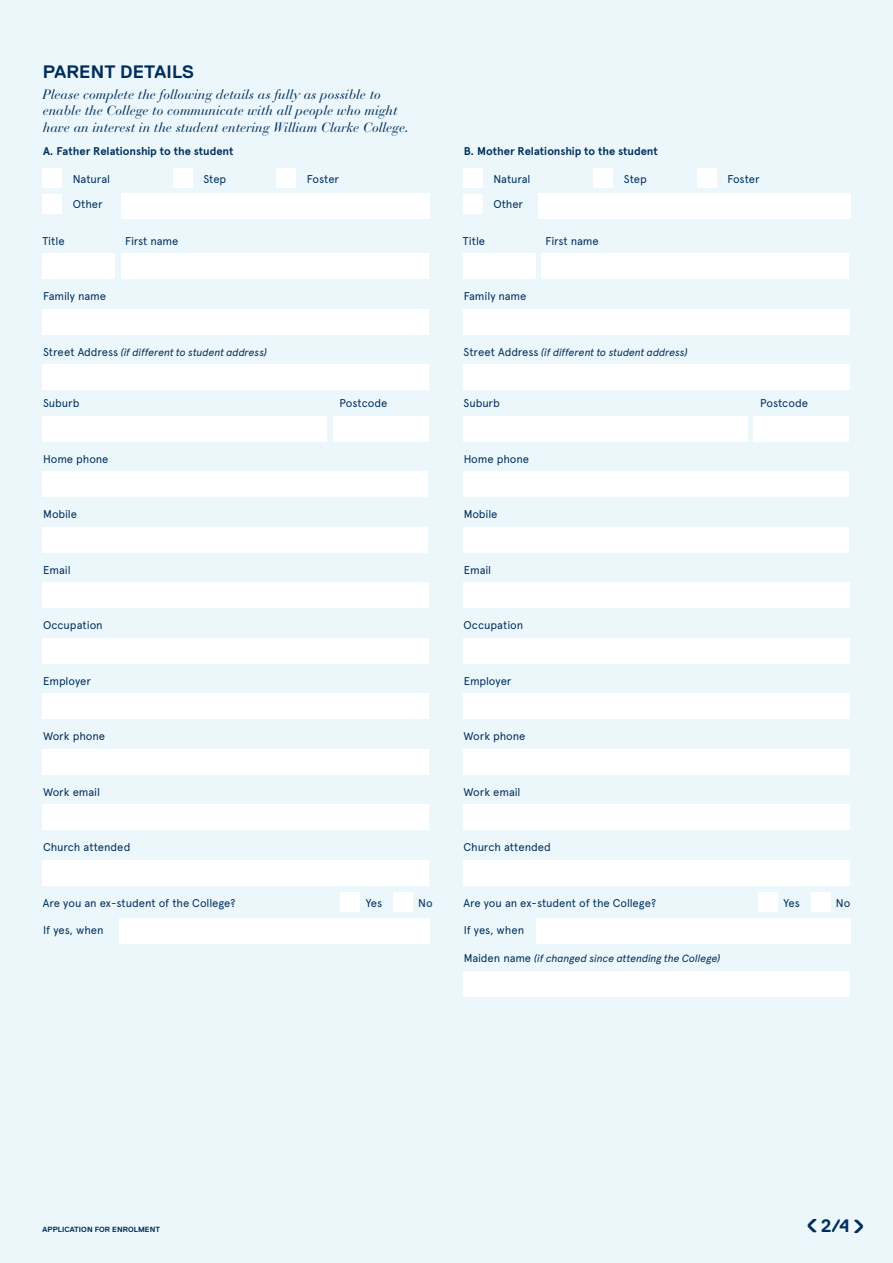
<style>
.page{position:relative;width:893px;height:1263px;background:#ecf7fc}
.page>*{position:absolute;margin:0;border:0;box-sizing:border-box;transform-origin:0 0}
.t1{font:30.3px "Replica";color:#002e5a}
.t2{font:700 18px "Replica Std";letter-spacing:.01em;color:#002e5a}
.t3{font:italic 13.5px/16.5px "Bauer Bodoni";color:#002e5a}
.t4{font:11.25px "Apercu";letter-spacing:-.01em;color:#002e5a}
.t5{font:700 11.25px "Apercu";letter-spacing:-.005em;color:#002e5a}
.t6{font:italic 10.5px "Apercu";letter-spacing:-.015em;color:#002e5a}
.t7{font:700 7.5px "Replica Std";letter-spacing:.01em;color:#002e5a}
.s1{font-style:normal;font-size:11.25px}
.s2{font-family:"Replica";font-weight:400;font-size:30.3px}
</style>
<div class="page">
<div style="left:43px;top:169px;width:19px;height:19px;background:#fff"></div>
<div style="left:173px;top:169px;width:19px;height:19px;background:#fff"></div>
<div style="left:277px;top:169px;width:19px;height:19px;background:#fff"></div>
<div style="left:43px;top:194px;width:19px;height:19px;background:#fff"></div>
<div style="left:121px;top:193px;width:308px;height:26px;background:#fff"></div>
<div style="left:43px;top:253px;width:72px;height:26px;background:#fff"></div>
<div style="left:121px;top:253px;width:308px;height:26px;background:#fff"></div>
<div style="left:43px;top:309px;width:386px;height:26px;background:#fff"></div>
<div style="left:43px;top:365px;width:386px;height:25px;background:#fff"></div>
<div style="left:43px;top:416px;width:284px;height:25px;background:#fff"></div>
<div style="left:333px;top:416px;width:96px;height:25px;background:#fff"></div>
<div style="left:43px;top:471px;width:385px;height:26px;background:#fff"></div>
<div style="left:43px;top:527px;width:385px;height:25px;background:#fff"></div>
<div style="left:43px;top:582px;width:386px;height:26px;background:#fff"></div>
<div style="left:43px;top:638px;width:386px;height:25px;background:#fff"></div>
<div style="left:43px;top:693px;width:386px;height:26px;background:#fff"></div>
<div style="left:43px;top:749px;width:386px;height:25px;background:#fff"></div>
<div style="left:43px;top:804px;width:386px;height:26px;background:#fff"></div>
<div style="left:43px;top:860px;width:386px;height:25px;background:#fff"></div>
<div style="left:341px;top:892px;width:19px;height:20px;background:#fff"></div>
<div style="left:393px;top:892px;width:20px;height:20px;background:#fff"></div>
<div style="left:119px;top:919px;width:310px;height:25px;background:#fff"></div>
<div style="left:463px;top:169px;width:19px;height:19px;background:#fff"></div>
<div style="left:593px;top:169px;width:20px;height:19px;background:#fff"></div>
<div style="left:697px;top:169px;width:19px;height:19px;background:#fff"></div>
<div style="left:463px;top:194px;width:19px;height:19px;background:#fff"></div>
<div style="left:538px;top:193px;width:312px;height:25px;background:#fff"></div>
<div style="left:463px;top:253px;width:72px;height:26px;background:#fff"></div>
<div style="left:541px;top:253px;width:308px;height:26px;background:#fff"></div>
<div style="left:463px;top:309px;width:386px;height:26px;background:#fff"></div>
<div style="left:463px;top:365px;width:386px;height:25px;background:#fff"></div>
<div style="left:463px;top:416px;width:285px;height:25px;background:#fff"></div>
<div style="left:754px;top:416px;width:95px;height:25px;background:#fff"></div>
<div style="left:463px;top:471px;width:385px;height:26px;background:#fff"></div>
<div style="left:463px;top:527px;width:386px;height:25px;background:#fff"></div>
<div style="left:463px;top:582px;width:386px;height:26px;background:#fff"></div>
<div style="left:463px;top:638px;width:386px;height:25px;background:#fff"></div>
<div style="left:463px;top:693px;width:386px;height:26px;background:#fff"></div>
<div style="left:463px;top:749px;width:386px;height:25px;background:#fff"></div>
<div style="left:463px;top:804px;width:386px;height:26px;background:#fff"></div>
<div style="left:463px;top:860px;width:386px;height:25px;background:#fff"></div>
<div style="left:759px;top:892px;width:19px;height:20px;background:#fff"></div>
<div style="left:811px;top:892px;width:19px;height:20px;background:#fff"></div>
<div style="left:536px;top:918px;width:314px;height:26px;background:#fff"></div>
<div style="left:463px;top:971px;width:386px;height:25px;background:#fff"></div>
<h2 class="t2" style="left:43px;top:62px;width:153px">PARENT DETAILS</h2>
<p class="t3" style="left:43px;top:86px;width:368px">Please complete the following details as fully as possible to enable the College to communicate with all people who might have an interest in the student entering William Clarke College.</p>
<p class="t5" style="left:43px;top:144px;width:192px">A. Father Relationship to the student</p>
<p class="t4" style="left:73px;top:172px;width:39px">Natural</p>
<p class="t4" style="left:203px;top:172px;width:24px">Step</p>
<p class="t4" style="left:307px;top:172px;width:34px">Foster</p>
<p class="t4" style="left:73px;top:198px;width:31px">Other</p>
<p class="t4" style="left:42px;top:234px;width:24px">Title</p>
<p class="t4" style="left:125px;top:234px;width:55px">First name</p>
<p class="t5" style="left:464px;top:144px;width:196px">B. Mother Relationship to the student</p>
<p class="t4" style="left:493px;top:172px;width:39px">Natural</p>
<p class="t4" style="left:624px;top:172px;width:24px">Step</p>
<p class="t4" style="left:727px;top:172px;width:34px">Foster</p>
<p class="t4" style="left:493px;top:198px;width:31px">Other</p>
<p class="t4" style="left:463px;top:234px;width:24px">Title</p>
<p class="t4" style="left:545px;top:234px;width:55px">First name</p>
<p class="t4" style="left:43px;top:290px;width:64px">Family name</p>
<p class="t4" style="left:464px;top:290px;width:64px">Family name</p>
<p class="t6" style="left:43px;top:344px;width:226px"><span class="s1">Street Address</span> (if different to student address)</p>
<p class="t6" style="left:463px;top:344px;width:226px"><span class="s1">Street Address</span> (if different to student address)</p>
<p class="t4" style="left:43px;top:396px;width:38px">Suburb</p>
<p class="t4" style="left:340px;top:396px;width:49px">Postcode</p>
<p class="t4" style="left:463px;top:396px;width:38px">Suburb</p>
<p class="t4" style="left:760px;top:396px;width:49px">Postcode</p>
<p class="t4" style="left:43px;top:452px;width:67px">Home phone</p>
<p class="t4" style="left:464px;top:452px;width:67px">Home phone</p>
<p class="t4" style="left:43px;top:507px;width:35px">Mobile</p>
<p class="t4" style="left:464px;top:507px;width:35px">Mobile</p>
<p class="t4" style="left:43px;top:563px;width:29px">Email</p>
<p class="t4" style="left:464px;top:563px;width:29px">Email</p>
<p class="t4" style="left:43px;top:618px;width:61px">Occupation</p>
<p class="t4" style="left:464px;top:618px;width:61px">Occupation</p>
<p class="t4" style="left:43px;top:674px;width:49px">Employer</p>
<p class="t4" style="left:464px;top:674px;width:49px">Employer</p>
<p class="t4" style="left:43px;top:729px;width:63px">Work phone</p>
<p class="t4" style="left:464px;top:729px;width:63px">Work phone</p>
<p class="t4" style="left:43px;top:785px;width:58px">Work email</p>
<p class="t4" style="left:464px;top:785px;width:58px">Work email</p>
<p class="t4" style="left:43px;top:840px;width:89px">Church attended</p>
<p class="t4" style="left:464px;top:840px;width:89px">Church attended</p>
<p class="t4" style="left:43px;top:896px;width:194px">Are you an ex-student of the College?</p>
<p class="t4" style="left:366px;top:896px;width:18px">Yes</p>
<p class="t4" style="left:418px;top:896px;width:16px">No</p>
<p class="t4" style="left:43px;top:924px;width:62px">If yes, when</p>
<p class="t4" style="left:463px;top:896px;width:194px">Are you an ex-student of the College?</p>
<p class="t4" style="left:783px;top:896px;width:18px">Yes</p>
<p class="t4" style="left:836px;top:896px;width:16px">No</p>
<p class="t4" style="left:464px;top:924px;width:62px">If yes, when</p>
<p class="t6" style="left:464px;top:950px;width:258px"><span class="s1">Maiden name</span> (if changed since attending the College)</p>
<p class="t7" style="left:43px;top:1225px;width:119px">APPLICATION FOR ENROLMENT</p>
<h1 class="t1" style="left:819px;top:1242px;width:15px;rotate:-180deg">›</h1>
<h2 class="t2" style="left:821px;top:1216px;width:46px">2/4<span class="s2">›</span></h2>
</div>
